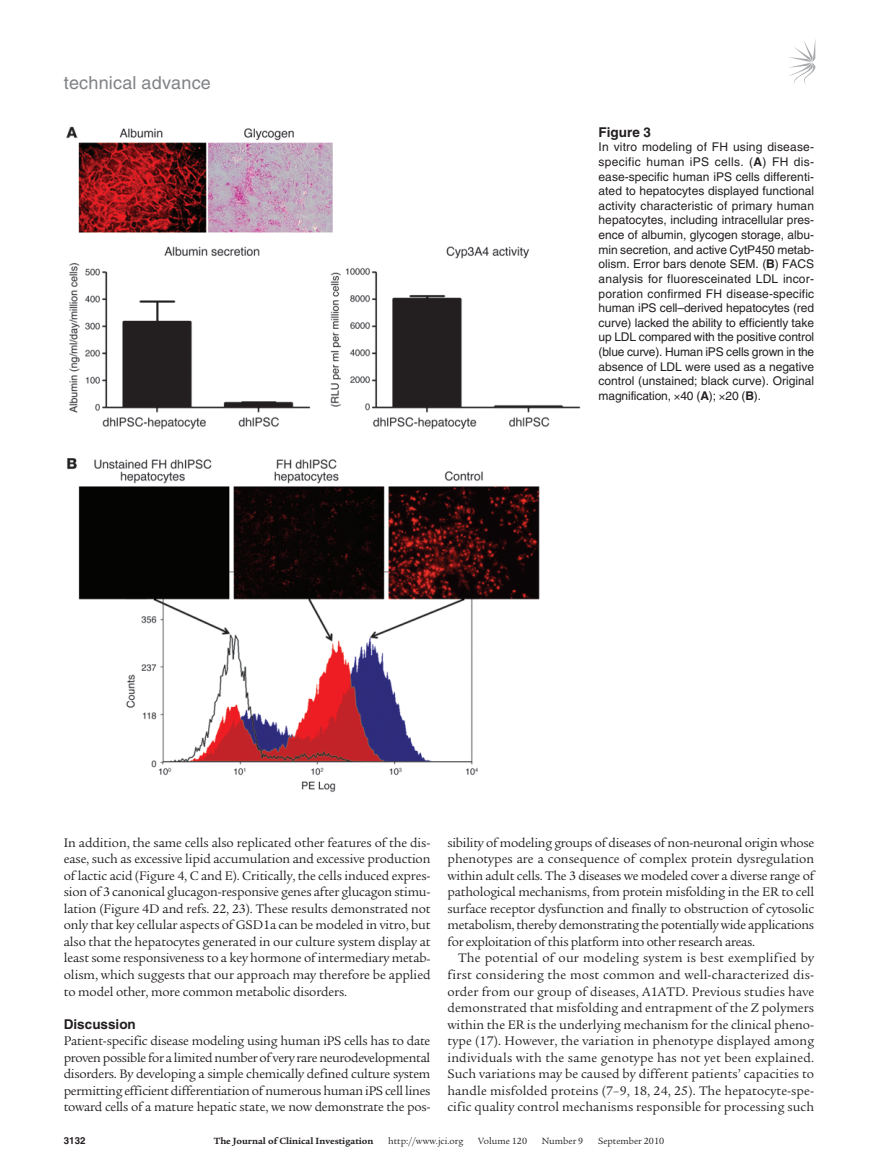
<style>
.page{position:relative;width:878px;height:1174px;background:#fff}
.page>*{position:absolute;margin:0;border:0;box-sizing:border-box;transform-origin:0 0}
.t1{font:18px "Helvetica LT Std";letter-spacing:.01em;color:#808285}
.t2{font:13.5px/16.5px "Legacy Serif Std";letter-spacing:-.015em;color:#231f20;text-align:justify}
.t3{font:700 13.5px "Helvetica LT Std";color:#231f20}
.t4{font:12px/14.7px "Helvetica LT Std";color:#231f20;text-align:justify}
.t5{font:9.75px "Legacy Serif Std";color:#231f20}
.t6{font:700 9.75px "Legacy Serif Std";color:#231f20}
.t7{font:700 9.75px "Helvetica LT Std";color:#231f20}
.s1{font-weight:700}
</style>
<div class="page">
<svg style="left:789px;top:41px;width:26px;height:44px"></svg>
<img style="left:66px;top:126px;width:515px;height:666px">
<h1 class="t1" style="left:64px;top:72px;width:149px">technical advance</h1>
<p class="t3" style="left:598px;top:124px;width:54px">Figure 3</p>
<p class="t4" style="left:598px;top:140px;width:217px">In vitro modeling of FH using disease&shy;specific human iPS cells. (<span class="s1">A</span>) FH dis&shy;ease-specific human iPS cells differenti&shy;ated to hepatocytes displayed functional activity characteristic of primary human hepatocytes, including intracellular pres&shy;ence of albumin, glycogen storage, albu&shy;min secretion, and active CytP450 metab&shy;olism. Error bars denote SEM. (<span class="s1">B</span>) FACS analysis for fluoresceinated LDL incor&shy;poration confirmed FH disease-specific human iPS cell–derived hepatocytes (red curve) lacked the ability to efficiently take up LDL compared with the positive control (blue curve). Human iPS cells grown in the absence of LDL were used as a negative control (unstained; black curve). Original magnification, 40 (<span class="s1">A</span>); 20 (<span class="s1">B</span>).</p>
<p class="t2" style="left:64px;top:834px;width:368px">In addition, the same cells also replicated other features of the dis&shy;ease, such as excessive lipid accumulation and excessive production of lactic acid (Figure 4, C and E). Critically, the cells induced expres&shy;sion of 3 canonical glucagon-responsive genes after glucagon stimu&shy;lation (Figure 4D and refs. 22, 23). These results demonstrated not only that key cellular aspects of GSD1a can be modeled in vitro, but also that the hepatocytes generated in our culture system display at least some responsiveness to a key hormone of intermediary metab&shy;olism, which suggests that our approach may therefore be applied to model other, more common metabolic disorders.</p>
<p class="t3" style="left:64px;top:1015px;width:74px">Discussion</p>
<p class="t2" style="left:64px;top:1032px;width:368px">Patient-specific disease modeling using human iPS cells has to date proven possible for a limited number of very rare neurodevelopmental disorders. By developing a simple chemically defined culture system permitting efficient differentiation of numerous human iPS cell lines toward cells of a mature hepatic state, we now demonstrate the pos-</p>
<p class="t2" style="left:447px;top:834px;width:368px">sibility of modeling groups of diseases of non-neuronal origin whose phenotypes are a consequence of complex protein dysregulation within adult cells. The 3 diseases we modeled cover a diverse range of pathological mechanisms, from protein misfolding in the ER to cell surface receptor dysfunction and finally to obstruction of cytosolic metabolism, thereby demonstrating the potentially wide applications for exploitation of this platform into other research areas.</p>
<p class="t2" style="left:447px;top:950px;width:368px;text-indent:11px">The potential of our modeling system is best exemplified by first considering the most common and well-characterized dis&shy;order from our group of diseases, A1ATD. Previous studies have demonstrated that misfolding and entrapment of the Z polymers within the ER is the underlying mechanism for the clinical pheno&shy;type (17). However, the variation in phenotype displayed among individuals with the same genotype has not yet been explained.<br>Such variations may be caused by different patients’ capacities to handle misfolded proteins (7–9, 18, 24, 25). The hepatocyte-spe&shy;cific quality control mechanisms responsible for processing such</p>
<p class="t7" style="left:64px;top:1134px;width:23px">3132</p>
<p class="t6" style="left:214px;top:1135px;width:161px">The Journal of Clinical Investigation</p>
<p class="t5" style="left:388px;top:1135px;width:77px">http://www.jci.org</p>
<p class="t5" style="left:478px;top:1135px;width:50px">Volume 120</p>
<p class="t5" style="left:542px;top:1135px;width:43px">Number 9</p>
<p class="t5" style="left:598px;top:1135px;width:68px">September 2010</p>
</div>
